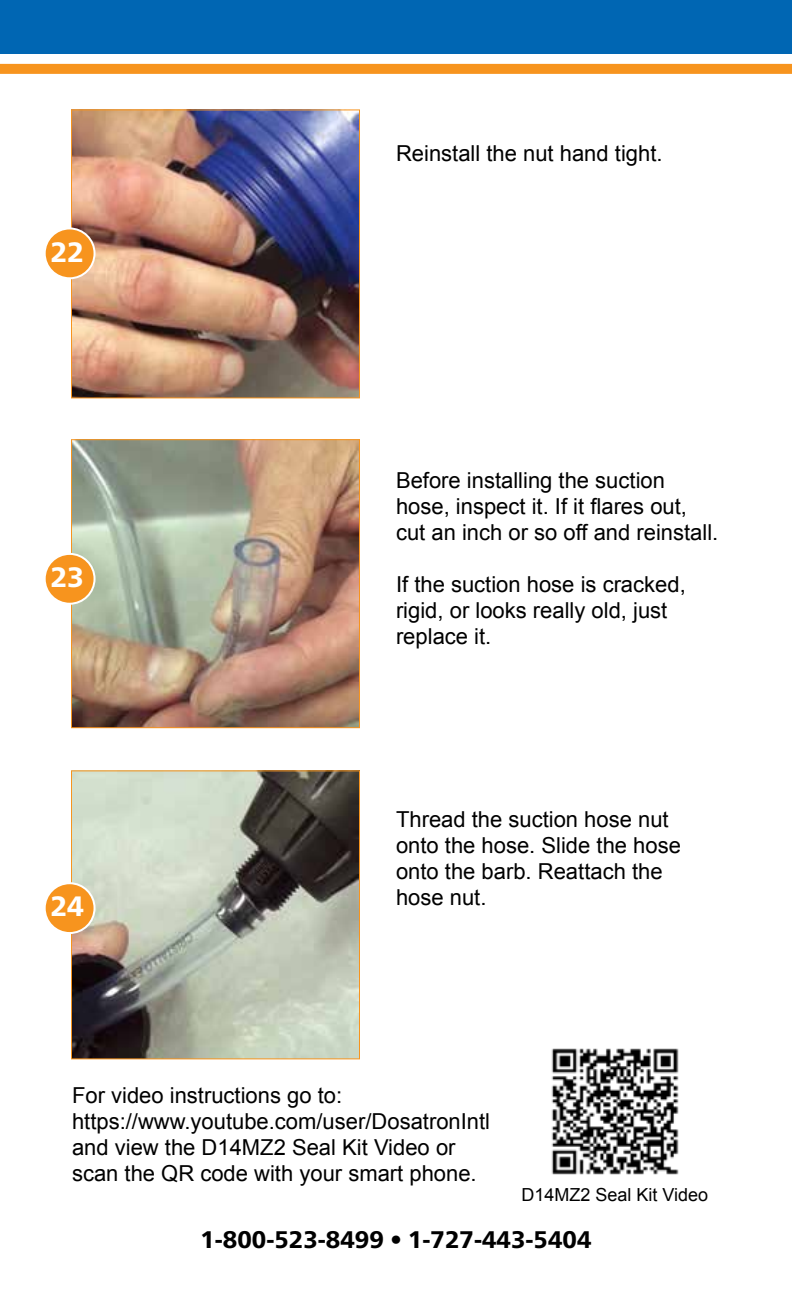
<style>
.page{position:relative;width:792px;height:1296px;background:#fff}
.page>*{position:absolute;margin:0;border:0;box-sizing:border-box;transform-origin:0 0}
.t1{font:800 28px "Frutiger Neue LT Pro";color:#fff}
.t2{font:800 24px "Frutiger Neue LT Pro";color:#000}
.t3{font:22px/26px "Arial";color:#000}
.t4{font:18px "Arial";color:#000}
</style>
<div class="page">
<div style="left:0;top:0;width:792px;height:54px;background:#0066b3"></div>
<div style="left:0;top:64px;width:792px;height:10px;background:#f7941e"></div>
<img style="left:73px;top:772px;width:285px;height:285px">
<div style="left:71px;top:770px;width:289px;height:289px;border:1px solid #f7941e"></div>
<img style="left:73px;top:441px;width:285px;height:285px">
<div style="left:71px;top:439px;width:289px;height:289px;border:1px solid #f7941e"></div>
<img style="left:73px;top:111px;width:285px;height:285px">
<div style="left:71px;top:109px;width:289px;height:289px;border:1px solid #f7941e"></div>
<div style="left:45px;top:228px;width:50px;height:50px;background:#f7941e;border-radius:50%"></div>
<div style="left:44px;top:227px;width:52px;height:52px;border:2px solid #fff;border-radius:50%"></div>
<div style="left:45px;top:554px;width:50px;height:50px;background:#f7941e;border-radius:50%"></div>
<div style="left:44px;top:553px;width:52px;height:52px;border:2px solid #fff;border-radius:50%"></div>
<div style="left:45px;top:883px;width:50px;height:50px;background:#f7941e;border-radius:50%"></div>
<div style="left:44px;top:882px;width:52px;height:52px;border:2px solid #fff;border-radius:50%"></div>
<img style="left:551px;top:1048px;width:128px;height:127px">
<p class="t1" style="left:50px;top:235px;width:35px">22</p>
<p class="t1" style="left:50px;top:561px;width:35px">23</p>
<p class="t1" style="left:50px;top:890px;width:35px">24</p>
<p class="t3" style="left:396px;top:141px;width:268px">Reinstall the nut hand tight.</p>
<p class="t3" style="left:396px;top:468px;width:324px">Before installing the suction hose, inspect it. If it flares out, cut an inch or so off and reinstall.</p>
<p class="t3" style="left:396px;top:572px;width:291px">If the suction hose is cracked, rigid, or looks really old, just replace it.</p>
<p class="t3" style="left:396px;top:806px;width:286px">Thread the suction hose nut onto the hose. Slide the hose onto the barb. Reattach the hose nut.</p>
<p class="t3" style="left:72px;top:1083px;width:420px">For video instructions go to: https://www.youtube.com/user/DosatronIntl and view the D14MZ2 Seal Kit Video or scan the QR code with your smart phone.</p>
<p class="t4" style="left:521px;top:1183px;width:188px">D14MZ2 Seal Kit Video</p>
<p class="t2" style="left:200px;top:1225px;width:393px">1-800-523-8499 • 1-727-443-5404</p>
</div>
